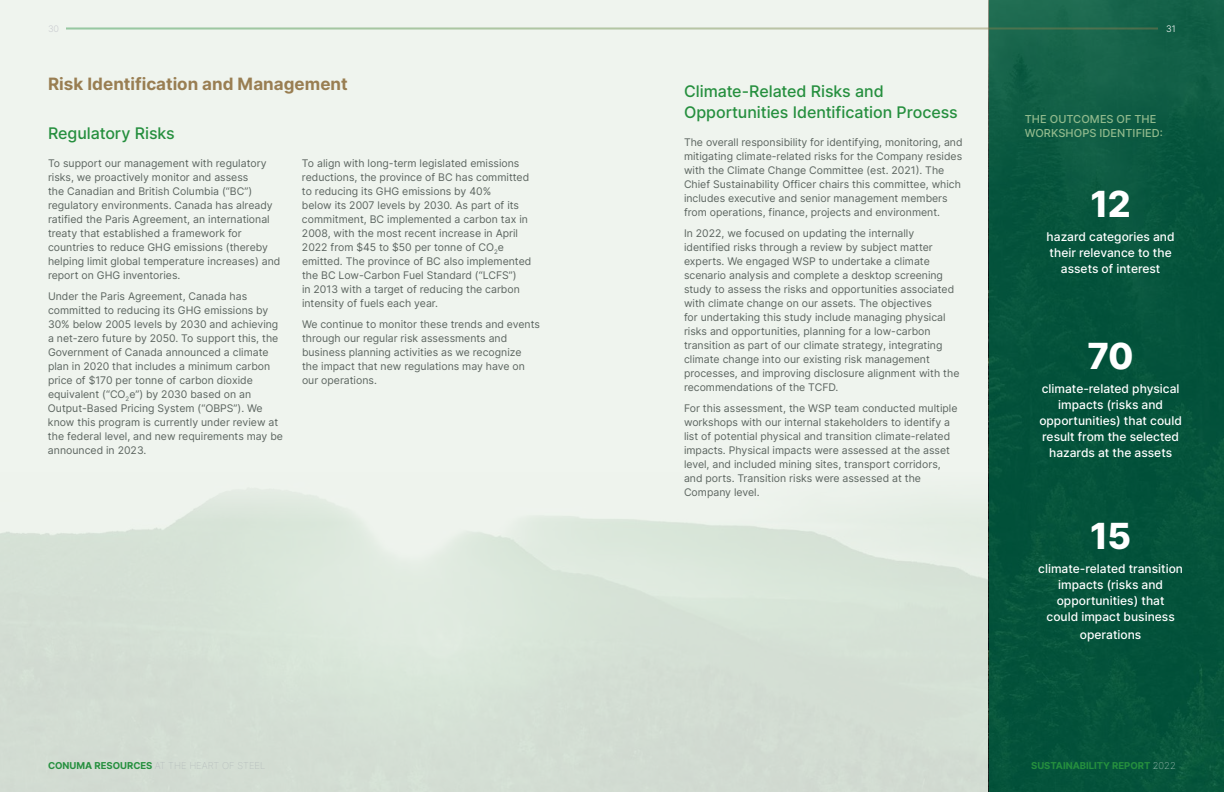
<style>
.page{position:relative;width:1224px;height:792px;background:#eff4ee}
.page>*{position:absolute;margin:0;border:0;box-sizing:border-box;transform-origin:0 0}
.t1{font:800 36px "Inter";color:#fff}
.t2{font:700 17px "Inter";color:#997e52}
.t3{font:500 16px/21px "Inter";color:#258f3e}
.t4{font:500 12px/16px "Inter";color:#fff;text-align:center}
.t5{font:500 11px/14px "Inter";letter-spacing:.005em;color:#92ba8d}
.t6{font:10.5px/14px "Inter";color:#5c6560}
.t7{font:700 9.5px "Inter";color:#258f3e}
.t8{font:300 9px "Inter";color:#fff}
.t9{font:300 9px "Inter";color:#cbcdd1}
.s1{font-weight:100;color:#fff}
</style>
<div class="page">
<img style="left:0;top:435px;width:989px;height:357px">
<div style="left:989px;top:0;width:235px;height:792px;background:linear-gradient(to bottom,#0f5c44,#004f37)"></div>
<hr style="left:66px;top:28px;width:1092px;height:2px;background:#fff">
<p class="t9" style="left:48px;top:22px;width:13px">30</p>
<h2 class="t2" style="left:48px;top:71px;width:301px">Risk Identification and Management</h2>
<h3 class="t3" style="left:48px;top:122px;width:128px">Regulatory Risks</h3>
<p class="t6" style="left:48px;top:156px;width:234px">To support our management with regulatory risks, we proactively monitor and assess<br>the Canadian and British Columbia (“BC”) regulatory environments. Canada has already ratified the Paris Agreement, an international treaty that established a framework for countries to reduce GHG emissions (thereby helping limit global temperature increases) and report on GHG inventories.</p>
<p class="t6" style="left:48px;top:289px;width:237px">Under the Paris Agreement, Canada has committed to reducing its GHG emissions by 30% below 2005 levels by 2030 and achieving a net-zero future by 2050. To support this, the Government of Canada announced a climate plan in 2020 that includes a minimum carbon price of $170 per tonne of carbon dioxide equivalent (“CO<sub>2</sub>e”) by 2030 based on an Output-Based Pricing System (“OBPS”). We know this program is currently under review at the federal level, and new requirements may be announced in 2023.</p>
<p class="t6" style="left:302px;top:156px;width:231px">To align with long-term legislated emissions reductions, the province of BC has committed to reducing its GHG emissions by 40%<br>below its 2007 levels by 2030. As part of its commitment, BC implemented a carbon tax in 2008, with the most recent increase in April 2022 from $45 to $50 per tonne of CO<sub>2</sub>e emitted. The province of BC also implemented the BC Low-Carbon Fuel Standard (“LCFS”)<br>in 2013 with a target of reducing the carbon intensity of fuels each year.</p>
<p class="t6" style="left:302px;top:317px;width:239px">We continue to monitor these trends and events through our regular risk assessments and business planning activities as we recognize the impact that new regulations may have on our operations.</p>
<h3 class="t3" style="left:684px;top:80px;width:275px">Climate-Related Risks and<br>Opportunities Identification Process</h3>
<p class="t6" style="left:684px;top:135px;width:280px">The overall responsibility for identifying, monitoring, and mitigating climate-related risks for the Company resides with the Climate Change Committee (est. 2021). The Chief Sustainability Officer chairs this committee, which includes executive and senior management members from operations, finance, projects and environment.</p>
<p class="t6" style="left:684px;top:226px;width:277px">In 2022, we focused on updating the internally identified risks through a review by subject matter experts. We engaged WSP to undertake a climate scenario analysis and complete a desktop screening study to assess the risks and opportunities associated with climate change on our assets. The objectives<br>for undertaking this study include managing physical risks and opportunities, planning for a low-carbon transition as part of our climate strategy, integrating climate change into our existing risk management processes, and improving disclosure alignment with the recommendations of the TCFD.</p>
<p class="t6" style="left:684px;top:401px;width:275px">For this assessment, the WSP team conducted multiple workshops with our internal stakeholders to identify a list of potential physical and transition climate-related impacts. Physical impacts were assessed at the asset level, and included mining sites, transport corridors, and ports. Transition risks were assessed at the Company level.</p>
<p class="t8" style="left:1166px;top:22px;width:11px">31</p>
<p class="t5" style="left:1025px;top:112px;width:140px">THE OUTCOMES OF THE<br>WORKSHOPS IDENTIFIED:</p>
<h1 class="t1" style="left:1091px;top:178px;width:42px">12</h1>
<p class="t4" style="left:1047px;top:228px;width:130px">hazard categories and their relevance to the assets of interest</p>
<h1 class="t1" style="left:1087px;top:330px;width:48px">70</h1>
<p class="t4" style="left:1039px;top:380px;width:144px">climate-related physical impacts (risks and opportunities) that could result from the selected hazards at the assets</p>
<h1 class="t1" style="left:1090px;top:510px;width:42px">15</h1>
<p class="t4" style="left:1038px;top:560px;width:146px">climate-related transition impacts (risks and opportunities) that<br>could impact business</p>
<p class="t4" style="left:1080px;top:626px;width:63px">operations</p>
<p class="t7" style="left:1031px;top:759px;width:146px">SUSTAINABILITY REPORT <span class="s1">2022</span></p>
</div>
